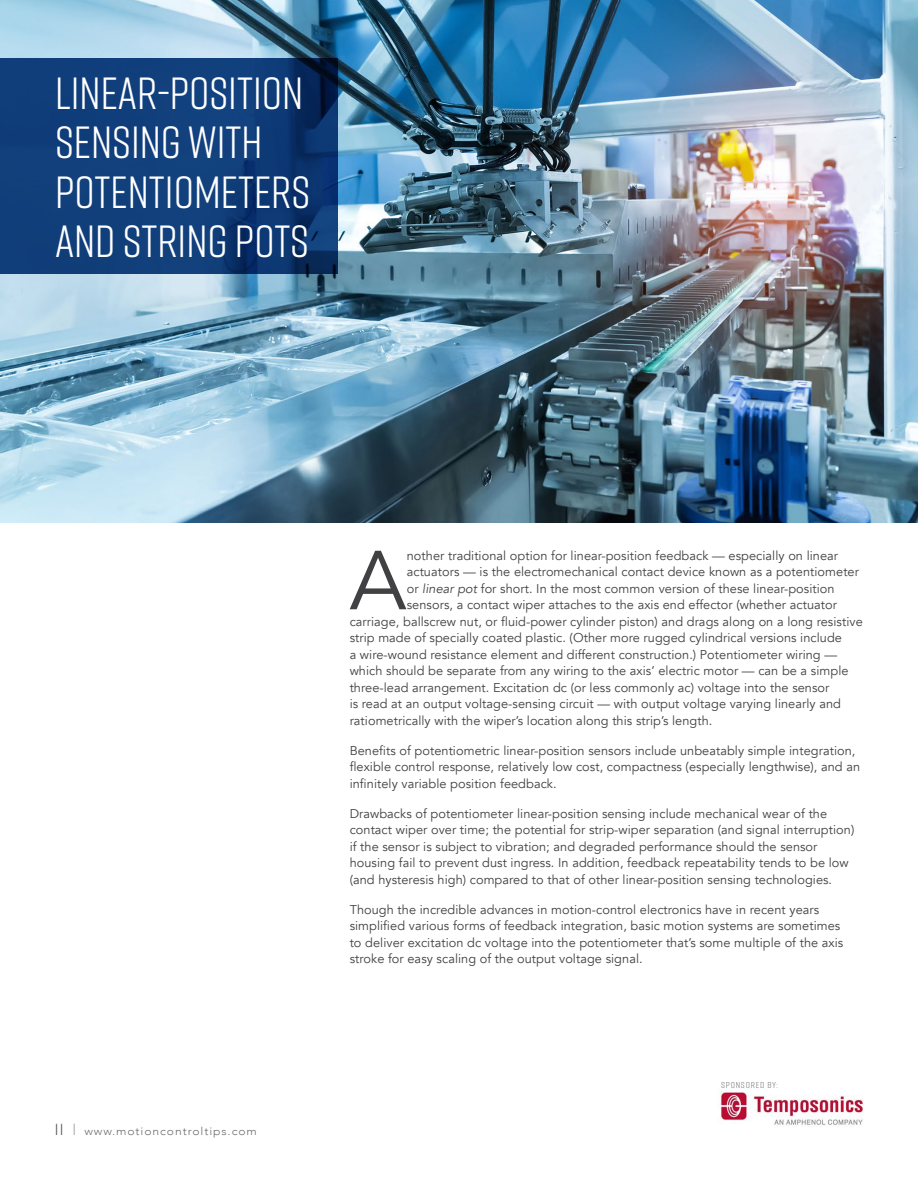
<style>
.page{position:relative;width:918px;height:1188px;background:#fff}
.page>*{position:absolute;margin:0;border:0;box-sizing:border-box;transform-origin:0 0}
.t1{font:82.65px "Avenir";color:#414042}
.t2{font:45px/49.5px "Rift";color:#fff}
.t3{font:12.75px/16.5px "Avenir";letter-spacing:.005em;color:#414042}
.t4{font:300 10.95px "Avenir";letter-spacing:.075em;color:#6d6e71;scale:1.11 1}
.t5{font:8.55px "Rift";letter-spacing:.075em;color:#808285;scale:1.11 1}
.s1{font-family:"Rift";font-weight:400;font-size:16.2px;color:#58595b}
.s2{font-style:italic}
</style>
<div class="page">
<img style="left:719px;top:1091px;width:144px;height:34px">
<img style="left:0;top:0;width:918px;height:523px">
<svg style="left:0;top:58px;width:338px;height:216px;background:#0e3b76"></svg>
<h2 class="t2" style="left:55px;top:66px;width:257px">LINEAR-POSITION<br>SENSING WITH<br>POTENTIOMETERS<br>AND STRING POTS</h2>
<p class="t4" style="left:55px;top:1125px;width:184px"><span class="s1">11 I</span> www.motioncontroltips.com</p>
<h1 class="t1" style="left:350px;top:532px;width:58px">A</h1>
<p class="t3" style="left:407px;top:547px;width:433px">nother traditional option for linear-position feedback — especially on linear</p>
<p class="t3" style="left:407px;top:564px;width:454px">actuators — is the electromechanical contact device known as a potentiometer</p>
<p class="t3" style="left:407px;top:580px;width:429px">or <span class="s2">linear pot</span> for short. In the most common version of these linear-position</p>
<p class="t3" style="left:407px;top:597px;width:432px">sensors, a contact wiper attaches to the axis end effector (whether actuator</p>
<p class="t3" style="left:350px;top:613px;width:515px">carriage, ballscrew nut, or fluid-power cylinder piston) and drags along on a long resistive</p>
<p class="t3" style="left:350px;top:630px;width:494px">strip made of specially coated plastic. (Other more rugged cylindrical versions include</p>
<p class="t3" style="left:350px;top:646px;width:489px">a wire-wound resistance element and different construction.) Potentiometer wiring —</p>
<p class="t3" style="left:350px;top:663px;width:500px">which should be separate from any wiring to the axis’ electric motor — can be a simple</p>
<p class="t3" style="left:350px;top:679px;width:481px">three-lead arrangement. Excitation dc (or less commonly ac) voltage into the sensor</p>
<p class="t3" style="left:350px;top:696px;width:493px">is read at an output voltage-sensing circuit — with output voltage varying linearly and</p>
<p class="t3" style="left:350px;top:712px;width:364px">ratiometrically with the wiper’s location along this strip’s length.</p>
<p class="t3" style="left:350px;top:742px;width:512px">Benefits of potentiometric linear-position sensors include unbeatably simple integration, flexible control response, relatively low cost, compactness (especially lengthwise), and an infinitely variable position feedback.</p>
<p class="t3" style="left:350px;top:805px;width:506px">Drawbacks of potentiometer linear-position sensing include mechanical wear of the contact wiper over time; the potential for strip-wiper separation (and signal interruption) if the sensor is subject to vibration; and degraded performance should the sensor housing fail to prevent dust ingress. In addition, feedback repeatability tends to be low (and hysteresis high) compared to that of other linear-position sensing technologies.</p>
<p class="t3" style="left:350px;top:901px;width:495px">Though the incredible advances in motion-control electronics have in recent years simplified various forms of feedback integration, basic motion systems are sometimes to deliver excitation dc voltage into the potentiometer that’s some multiple of the axis stroke for easy scaling of the output voltage signal.</p>
<p class="t5" style="left:721px;top:1079px;width:52px">SPONSORED BY:</p>
</div>
